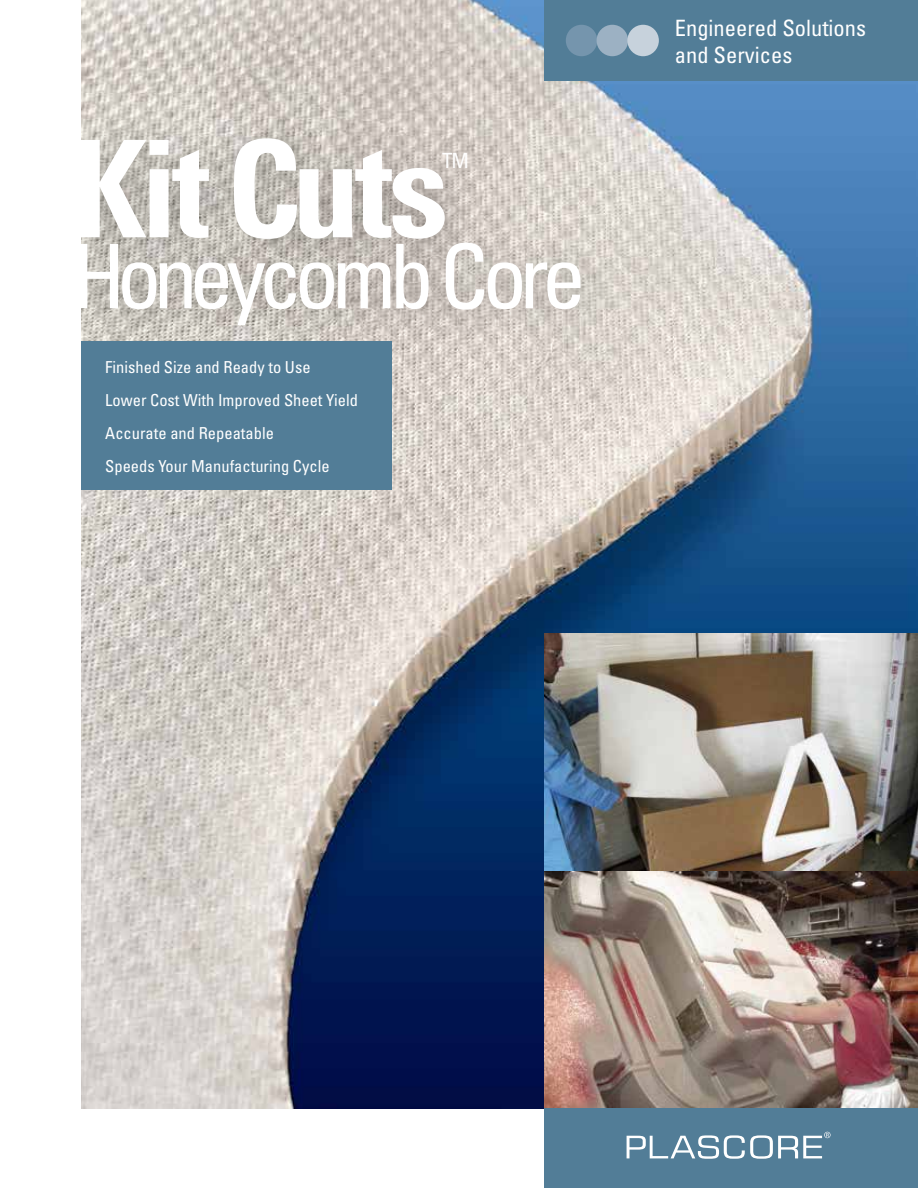
<style>
.page{position:relative;width:918px;height:1188px;background:#fff}
.page>*{position:absolute;margin:0;border:0;box-sizing:border-box;transform-origin:0 0}
.t1{font:700 condensed 134.85px "Univers";letter-spacing:-.04em;color:#fff}
.t2{font:condensed 89.1px "Univers";letter-spacing:-.09em;color:#fff}
.t3{font:condensed 22.5px/27px "Univers";color:#fff}
.t4{font:condensed 21px "Univers";color:#fff}
.t5{font:condensed 16.5px/33.3px "Univers";color:#fff}
</style>
<div class="page">
<img style="left:81px;top:0;width:837px;height:1108px">
<div style="left:46px;top:107px;width:576px;height:257px;background:#000;opacity:.28"></div>
<div style="left:545px;top:0;width:373px;height:81px;background:#527d97"></div>
<div style="left:566px;top:25px;width:31px;height:31px;background:#7595ad;border-radius:50%"></div>
<div style="left:597px;top:25px;width:31px;height:31px;background:#9cb1c3;border-radius:50%"></div>
<div style="left:627px;top:25px;width:32px;height:31px;background:#c7d2dc;border-radius:50%"></div>
<div style="left:544px;top:1108px;width:374px;height:80px;background:#527d97"></div>
<svg style="left:627px;top:1132px;width:204px;height:27px"></svg>
<div style="left:0;top:0;width:81px;height:1188px;background:#fff"></div>
<div style="left:81px;top:341px;width:311px;height:148px;background:#527d97"></div>
<img style="left:544px;top:634px;width:374px;height:474px">
<h1 class="t1" style="left:72px;top:107px;width:378px">Kit Cuts</h1>
<p class="t4" style="left:442px;top:148px;width:28px">TM</p>
<h2 class="t2" style="left:71px;top:220px;width:516px">Honeycomb Core</h2>
<p class="t5" style="left:105px;top:350px;width:254px">Finished Size and Ready to Use<br>Lower Cost With Improved Sheet Yield<br>Accurate and Repeatable<br>Speeds Your Manufacturing Cycle</p>
<h3 class="t3" style="left:675px;top:14px;width:193px">Engineered Solutions and Services</h3>
</div>
